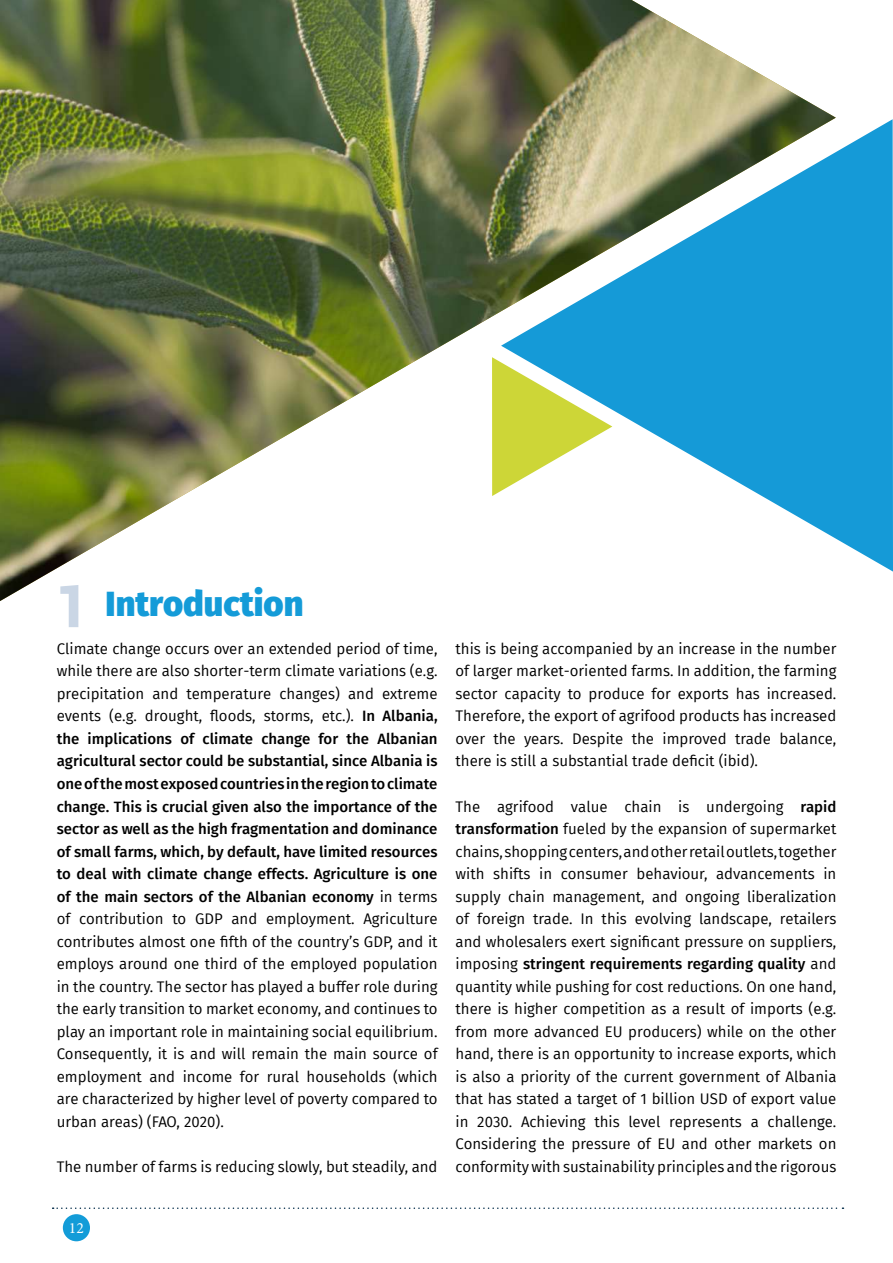
<style>
.page{position:relative;width:893px;height:1263px;background:#fff}
.page>*{position:absolute;margin:0;border:0;box-sizing:border-box;transform-origin:0 0}
.t1{font:800 34.5px "Fira Sans";color:#149bd8}
.t2{font:15.6px "Minion Pro";color:#fff}
.t3{font:15px/22.5px "Fira Sans";color:#000;text-align:justify}
.s1{font-family:"Roboto";font-weight:900;font-size:58.5px;color:#cad6e5}
.s2{font-weight:500}
</style>
<div class="page">
<div style="left:63px;top:1214px;width:27px;height:27px;background:#139cd8;border-radius:50%"></div>
<svg style="left:53px;top:1207px;width:790px;height:2px"></svg>
<svg style="left:836px;top:119px;width:57px;height:453px;background:#26a1da"></svg>
<img style="left:0;top:0;width:836px;height:601px">
<svg style="left:492px;top:357px;width:120px;height:139px"></svg>
<h1 class="t1" style="left:54px;top:573px;width:251px"><span class="s1">1</span> Introduction</h1>
<p class="t3" style="left:57px;top:637px;width:382px">Climate change occurs over an extended period of time, while there are also shorter-term climate variations (e.g. precipitation and temperature changes) and extreme events (e.g. drought, floods, storms, etc.). <span class="s2">In Albania, the implications of climate change for the Albanian agricultural sector could be substantial, since Albania is one of the most exposed countries in the region to climate change. This is crucial given also the importance of the sector as well as the high fragmentation and dominance of small farms, which, by default, have limited resources to deal with climate change effects. Agriculture is one of the main sectors of the Albanian economy</span> in terms of contribution to GDP and employment. Agriculture contributes almost one fifth of the country’s GDP, and it employs around one third of the employed population in the country. The sector has played a buffer role during the early transition to market economy, and continues to play an important role in maintaining social equilibrium.<br>Consequently, it is and will remain the main source of employment and income for rural households (which are characterized by higher level of poverty compared to urban areas) (FAO, 2020).</p>
<p class="t3" style="left:57px;top:1155px;width:382px">The number of farms is reducing slowly, but steadily, and</p>
<p class="t3" style="left:456px;top:637px;width:382px">this is being accompanied by an increase in the number of larger market-oriented farms. In addition, the farming sector capacity to produce for exports has increased.<br>Therefore, the export of agrifood products has increased over the years. Despite the improved trade balance, there is still a substantial trade deficit (ibid).</p>
<p class="t3" style="left:456px;top:795px;width:382px">The agrifood value chain is undergoing <span class="s2">rapid transformation</span> fueled by the expansion of supermarket chains, shopping centers, and other retail outlets, together with shifts in consumer behaviour, advancements in supply chain management, and ongoing liberalization of foreign trade. In this evolving landscape, retailers and wholesalers exert significant pressure on suppliers, imposing <span class="s2">stringent requirements regarding quality</span> and quantity while pushing for cost reductions. On one hand, there is higher competition as a result of imports (e.g. from more advanced EU producers) while on the other hand, there is an opportunity to increase exports, which is also a priority of the current government of Albania that has stated a target of 1 billion USD of export value in 2030. Achieving this level represents a challenge.<br>Considering the pressure of EU and other markets on conformity with sustainability principles and the rigorous</p>
<p class="t2" style="left:69px;top:1217px;width:16px">12</p>
</div>
